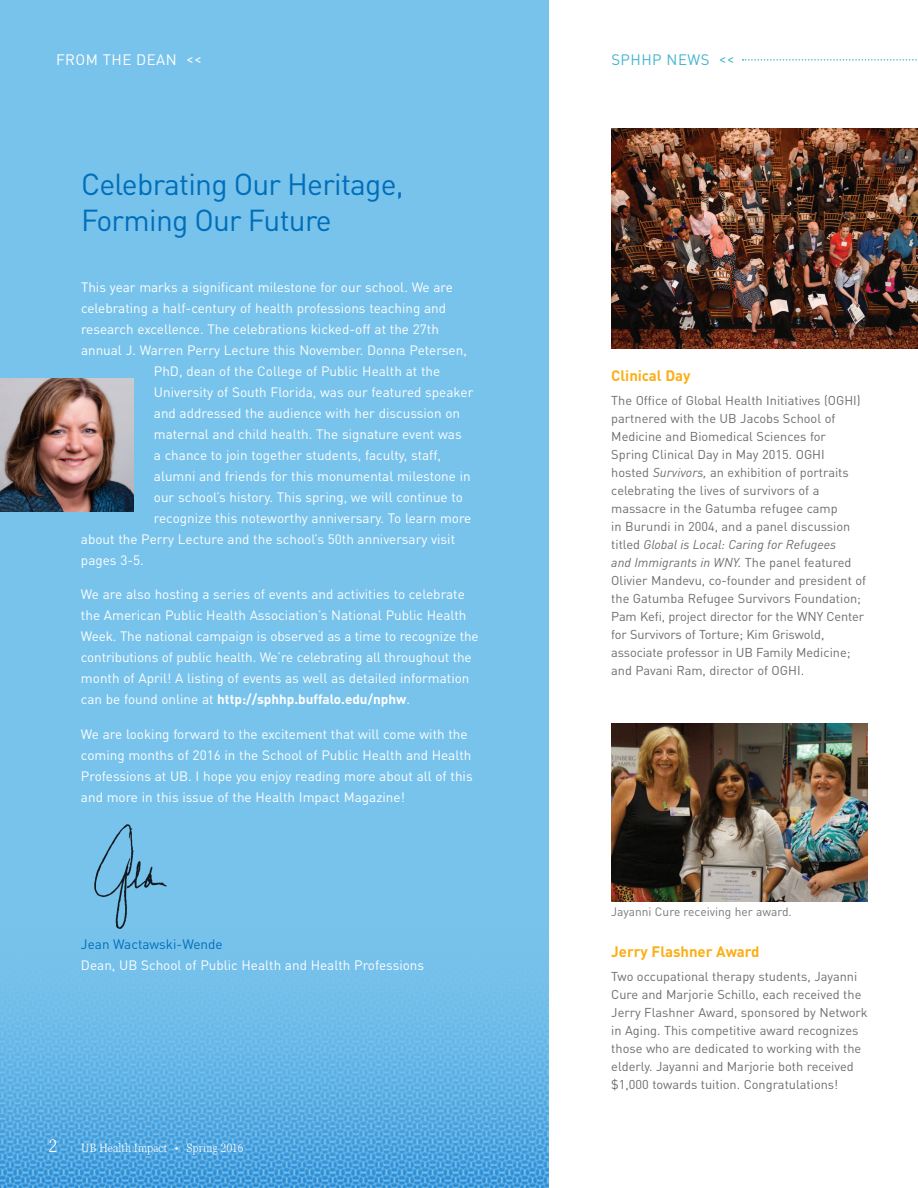
<style>
.page{position:relative;width:918px;height:1188px;background:#fff}
.page>*{position:absolute;margin:0;border:0;box-sizing:border-box;transform-origin:0 0}
.t1{font:30px/36px "DIN Pro";letter-spacing:-.025em;color:#006eb9}
.t2{font:300 condensed 18px "Georgia Pro";color:#fff}
.t3{font:700 15px "DIN Pro";letter-spacing:-.005em;color:#faaf18}
.t4{font:15px "DIN Pro";letter-spacing:.03em;color:#fff}
.t5{font:15px "DIN Pro";color:#46b5cd}
.t6{font:13.5px/21px "DIN Pro";color:#fff}
.t7{font:13.5px "DIN Pro";color:#006eb9}
.t8{font:12.75px/18px "DIN Pro";color:#6c6d70}
.t9{font:12px "DIN Pro";color:#76787b}
.t10{font:300 condensed 12px "Georgia Pro";letter-spacing:.005em;color:#fff}
.s1{font-weight:700}
.s2{font-style:italic}
</style>
<div class="page">
<div style="left:0;top:0;width:548px;height:1188px;background:#78c3ec"></div>
<img style="left:0;top:928px;width:548px;height:260px">
<svg style="left:743px;top:59px;width:174px;height:2px"></svg>
<img style="left:0;top:378px;width:134px;height:134px">
<img style="left:611px;top:724px;width:257px;height:178px">
<img style="left:611px;top:128px;width:307px;height:221px">
<img style="left:95px;top:824px;width:71px;height:104px">
<p class="t4" style="left:56px;top:50px;width:147px">From the dean &lt;&lt;</p>
<h1 class="t1" style="left:81px;top:165px;width:324px">Celebrating Our Heritage,<br>Forming Our Future</h1>
<p class="t6" style="left:81px;top:276px;width:373px">This year marks a significant milestone for our school. We are</p>
<p class="t6" style="left:81px;top:297px;width:367px">celebrating a half-century of health professions teaching and</p>
<p class="t6" style="left:81px;top:318px;width:359px">research excellence. The celebrations kicked-off at the 27th</p>
<p class="t6" style="left:81px;top:339px;width:387px">annual J. Warren Perry Lecture this N ovember. Donna Petersen,</p>
<p class="t6" style="left:154px;top:360px;width:288px">PhD, dean of the College of Public Health at the</p>
<p class="t6" style="left:154px;top:381px;width:321px">University of South Florida, was our featured speaker</p>
<p class="t6" style="left:154px;top:402px;width:308px">and addressed the audience with her discussion on</p>
<p class="t6" style="left:154px;top:423px;width:309px">maternal and child health. The signature event was</p>
<p class="t6" style="left:154px;top:444px;width:289px">a chance to join together students, faculty, staff,</p>
<p class="t6" style="left:154px;top:465px;width:318px">alumni and friends for this monumental milestone in</p>
<p class="t6" style="left:154px;top:486px;width:311px">our school’s history. This spring, we will continue to</p>
<p class="t6" style="left:154px;top:507px;width:319px">recognize this noteworthy anniversary. To learn more</p>
<p class="t6" style="left:81px;top:528px;width:376px">about the Perry Lecture and the school’s 50th anniversary visit</p>
<p class="t6" style="left:81px;top:549px;width:64px">pages 3-5.</p>
<p class="t6" style="left:81px;top:583px;width:399px">We are also hosting a series of events and activities to celebrate the American Public Health Association’s National Public Health Week. The national campaign is observed as a time to recognize the contributions of public health. We’re celebrating all throughout the month of April! A listing of events as well as detailed information can be found online at <span class="s1">http://sphhp.buffalo.edu/nphw</span>.</p>
<p class="t6" style="left:81px;top:723px;width:393px">We are looking forward to the excitement that will come with the coming months of 2016 in the School of Public Health and Health Professions at UB. I hope you enjoy reading more about all of this and more in this issue of the Health I mpact Magazine!</p>
<p class="t7" style="left:81px;top:935px;width:143px">Jean Wactawski-Wende</p>
<p class="t6" style="left:81px;top:954px;width:345px">Dean, UB School of Public Health and Health Professions</p>
<h2 class="t2" style="left:48px;top:1134px;width:11px">2</h2>
<p class="t10" style="left:81px;top:1140px;width:164px">UB Health Impact • Spring 2016</p>
<p class="t5" style="left:611px;top:50px;width:21px">SPHHP</p>
<p class="t5" style="left:667px;top:50px;width:70px">N ews &lt;&lt;</p>
<p class="t3" style="left:611px;top:365px;width:81px">Clinical Day</p>
<p class="t8" style="left:611px;top:391px;width:256px">The Office of Global Health I nitiatives (OGHI) partnered with the UB Jacobs School of Medicine and Biomedical Sciences for Spring Clinical Day in May 2015. OGHI<br>hosted <span class="s2">Survivors,</span> an exhibition of portraits celebrating the lives of survivors of a massacre in the Gatumba refugee camp<br>in Burundi in 2004, and a panel discussion titled <span class="s2">Global is Local: Caring for Refugees<br>and Immigrants in WNY.</span> The panel featured Olivier Mandevu, co-founder and president of the Gatumba Refugee Survivors Foundation; Pam Kefi, project director for the WNY Center for Survivors of Torture; Kim Griswold, associate professor in UB Family Medicine; and Pavani Ram, director of OGHI .</p>
<p class="t9" style="left:611px;top:904px;width:182px">Jayanni Cure receiving her award.</p>
<p class="t3" style="left:611px;top:941px;width:150px">Jerry Flashner Award</p>
<p class="t8" style="left:611px;top:967px;width:258px">Two occupational therapy students, Jayanni Cure and Marjorie Schillo, each received the Jerry Flashner Award, sponsored by N etwork in Aging. This competitive award recognizes those who are dedicated to working with the elderly. Jayanni and Marjorie both received $1,000 towards tuition. Congratulations!</p>
</div>
